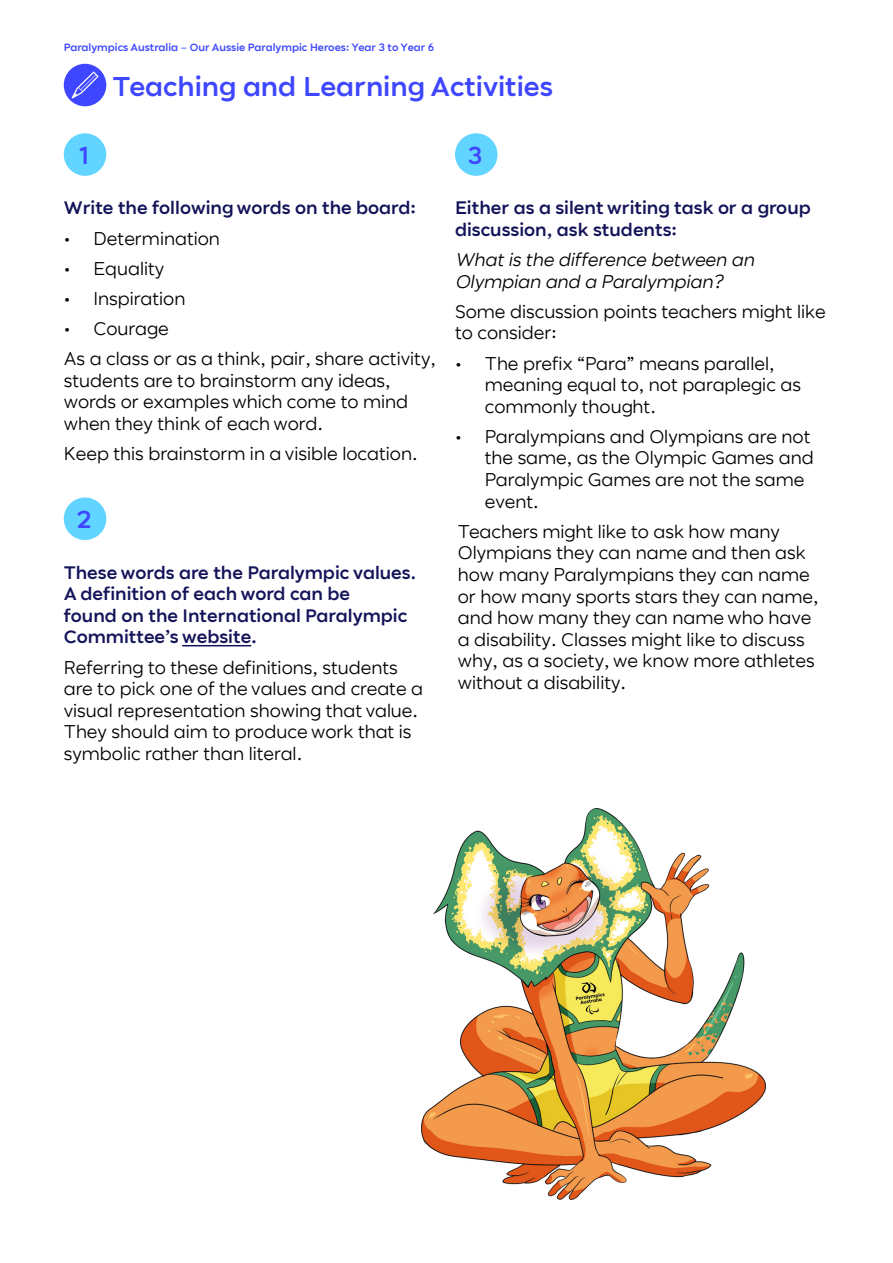
<style>
.page{position:relative;width:893px;height:1263px;background:#fff}
.page>*{position:absolute;margin:0;border:0;box-sizing:border-box;transform-origin:0 0}
.t1{font:500 27px "Pact";color:#3e46ff}
.t2{font:500 24px "Pact";color:#3e46ff}
.t3{font:18px/21.6px "Pact";color:#000}
.t4{font:500 18px/21.6px "Pact";color:#14145a}
.t5{font:italic 18px/21.6px "Pact";color:#000}
.t6{font:500 10.5px "Pact";color:#3e46ff}
</style>
<div class="page">
<div style="left:64px;top:64px;width:42px;height:42px;background:#3e46ff;border-radius:50%"></div>
<svg style="left:72px;top:71px;width:26px;height:28px"></svg>
<hr style="left:182px;top:645px;width:69px;height:1px;background:#14145a">
<div style="left:64px;top:133px;width:42px;height:43px;background:#61d4ff;border-radius:50%"></div>
<div style="left:64px;top:497px;width:42px;height:43px;background:#61d4ff;border-radius:50%"></div>
<div style="left:455px;top:133px;width:42px;height:43px;background:#61d4ff;border-radius:50%"></div>
<img style="left:421px;top:809px;width:344px;height:390px">
<p class="t6" style="left:64px;top:42px;width:372px">Paralympics Australia – Our Aussie Paralympic Heroes: Year 3 to Year 6</p>
<h1 class="t1" style="left:113px;top:74px;width:442px">Teaching and Learning Activities</h1>
<h2 class="t2" style="left:79px;top:145px;width:11px">1</h2>
<p class="t4" style="left:64px;top:198px;width:354px">Write the following words on the board:</p>
<p class="t3" style="left:64px;top:228px;width:158px">• Determination</p>
<p class="t3" style="left:64px;top:258px;width:102px">• Equality</p>
<p class="t3" style="left:64px;top:288px;width:123px">• Inspiration</p>
<p class="t3" style="left:64px;top:314px;width:374px;line-height:30.2px">• Courage<br>As a class or as a think, pair, share activity,</p>
<p class="t3" style="left:64px;top:370px;width:346px">students are to brainstorm any ideas, words or examples which come to mind when they think of each word.</p>
<p class="t3" style="left:64px;top:444px;width:355px">Keep this brainstorm in a visible location.</p>
<h2 class="t2" style="left:77px;top:509px;width:16px">2</h2>
<p class="t4" style="left:64px;top:562px;width:354px">These words are the Paralympic values.<br>A definition of each word can be<br>found on the International Paralympic<br>Committee’s website.</p>
<p class="t3" style="left:64px;top:657px;width:361px">Referring to these definitions, students are to pick one of the values and create a visual representation showing that value.<br>They should aim to produce work that is symbolic rather than literal.</p>
<h2 class="t2" style="left:468px;top:145px;width:16px">3</h2>
<p class="t4" style="left:455px;top:198px;width:357px">Either as a silent writing task or a group discussion, ask students:</p>
<p class="t5" style="left:455px;top:250px;width:304px">What is the difference between an<br>Olympian and a Paralympian?</p>
<p class="t3" style="left:455px;top:302px;width:372px">Some discussion points teachers might like to consider:</p>
<p class="t3" style="left:485px;top:353px;width:318px;text-indent:-30px">• The prefix “Para” means parallel, meaning equal to, not paraplegic as commonly thought.</p>
<p class="t3" style="left:485px;top:427px;width:330px;text-indent:-30px">• Paralympians and Olympians are not the same, as the Olympic Games and<br>Paralympic Games are not the same event.</p>
<p class="t3" style="left:458px;top:521px;width:362px">Teachers might like to ask how many Olympians they can name and then ask how many Paralympians they can name or how many sports stars they can name, and how many they can name who have a disability. Classes might like to discuss why, as a society, we know more athletes without a disability.</p>
</div>
